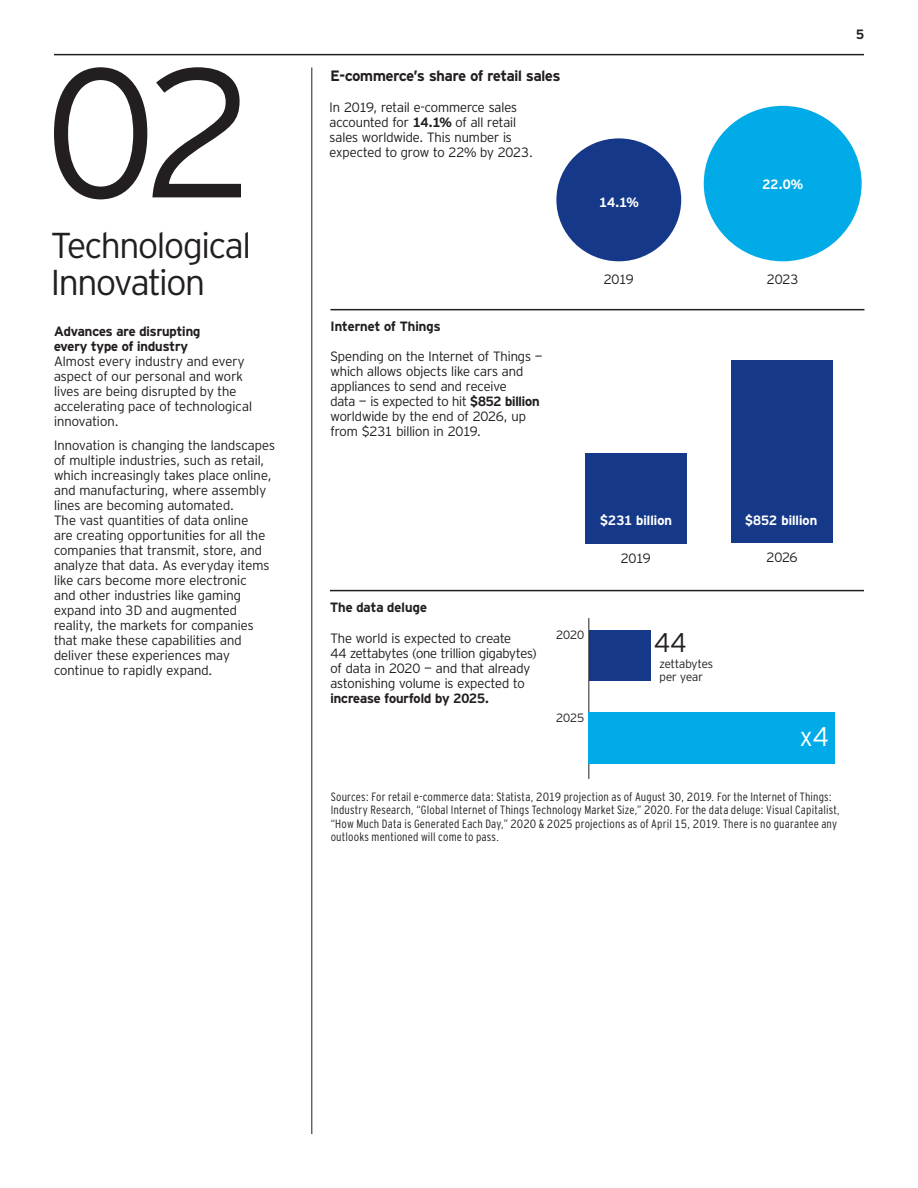
<style>
.page{position:relative;width:918px;height:1188px;background:#fff}
.page>*{position:absolute;margin:0;border:0;box-sizing:border-box;transform-origin:0 0}
.t1{font:300 183px "Invesco Interstate";color:#231f20}
.t2{font:300 36px/37.5px "Invesco Interstate";letter-spacing:-.02em;color:#231f20}
.t3{font:300 27px "Invesco Interstate";color:#231f20}
.t4{font:300 27px "Invesco Interstate";color:#fff}
.t5{font:700 15px "Invesco Interstate";letter-spacing:-.01em;color:#231f20}
.t6{font:300 13.5px/15px "Invesco Interstate";color:#231f20}
.t7{font:700 13.5px/15px "Invesco Interstate";color:#231f20}
.t8{font:700 13.5px "Invesco Interstate";letter-spacing:.005em;color:#fff}
.t9{font:300 12px/13.5px "Invesco Interstate Cond";letter-spacing:.01em;color:#231f20}
.t10{font:300 12px/13.5px "Invesco Interstate";letter-spacing:-.005em;color:#231f20}
.s1{font-weight:700}
</style>
<div class="page">
<hr style="left:312px;top:67px;width:1px;height:1067px;background:#231f20">
<hr style="left:54px;top:54px;width:810px;height:1px;background:#231f20">
<div style="left:704px;top:106px;width:158px;height:155px;background:#00abe7;border-radius:50%"></div>
<div style="left:556px;top:138px;width:125px;height:123px;background:#153889;border-radius:50%"></div>
<div style="left:589px;top:630px;width:61px;height:51px;background:#153889"></div>
<hr style="left:589px;top:618px;width:1px;height:161px;background:#231f20">
<hr style="left:330px;top:309px;width:534px;height:1px;background:#231f20">
<hr style="left:330px;top:590px;width:534px;height:1px;background:#231f20">
<div style="left:732px;top:361px;width:101px;height:182px;background:#153889"></div>
<div style="left:585px;top:502px;width:101px;height:41px;background:#153889"></div>
<div style="left:585px;top:453px;width:101px;height:49px;background:#153889"></div>
<div style="left:589px;top:712px;width:246px;height:51px;background:#00abe7"></div>
<h1 class="t1" style="left:47px;top:22px;width:208px">02</h1>
<h2 class="t2" style="left:51px;top:226px;width:201px">Technological<br>Innovation</h2>
<p class="t7" style="left:54px;top:324px;width:148px">Advances are disrupting every type of industry</p>
<p class="t6" style="left:54px;top:354px;width:199px">Almost every industry and every aspect of our personal and work lives are being disrupted by the accelerating pace of technological innovation.</p>
<p class="t6" style="left:54px;top:438px;width:223px">Innovation is changing the landscapes of multiple industries, such as retail, which increasingly takes place online, and manufacturing, where assembly lines are becoming automated.<br>The vast quantities of data online<br>are creating opportunities for all the companies that transmit, store, and analyze that data. As everyday items like cars become more electronic<br>and other industries like gaming expand into 3D and augmented reality, the markets for companies that make these capabilities and deliver these experiences may continue to rapidly expand.</p>
<p class="t5" style="left:330px;top:66px;width:231px">E-commerce’s share of retail sales</p>
<p class="t6" style="left:330px;top:100px;width:205px">In 2019, retail e-commerce sales accounted for <span class="s1">14.1%</span> of all retail sales worldwide. This number is expected to grow to 22% by 2023.</p>
<p class="t7" style="left:330px;top:318px;width:112px">Internet of Things</p>
<p class="t6" style="left:330px;top:349px;width:214px">Spending on the Internet of Things — which allows objects like cars and appliances to send and receive<br>data — is expected to hit <span class="s1">$852 billion </span>worldwide by the end of 2026, up from $231 billion in 2019.</p>
<p class="t8" style="left:599px;top:194px;width:41px">14.1%</p>
<p class="t6" style="left:604px;top:272px;width:32px">2019</p>
<p class="t7" style="left:856px;top:27px;width:9px">5</p>
<p class="t8" style="left:763px;top:176px;width:42px">22.0%</p>
<p class="t6" style="left:767px;top:272px;width:33px">2023</p>
<p class="t8" style="left:600px;top:512px;width:73px">$231 billion</p>
<p class="t8" style="left:745px;top:512px;width:74px">$852 billion</p>
<p class="t7" style="left:330px;top:599px;width:98px">The data deluge</p>
<p class="t6" style="left:330px;top:631px;width:208px">The world is expected to create<br>44 zettabytes (one trillion gigabytes) of data in 2020 — and that already astonishing volume is expected to</p>
<p class="t7" style="left:330px;top:691px;width:160px">increase fourfold by 2025.</p>
<p class="t10" style="left:556px;top:628px;width:29px">2020</p>
<p class="t10" style="left:556px;top:710px;width:30px">2025</p>
<p class="t6" style="left:621px;top:551px;width:32px">2019</p>
<p class="t6" style="left:767px;top:549px;width:33px">2026</p>
<h3 class="t3" style="left:654px;top:626px;width:34px">44</h3>
<p class="t10" style="left:660px;top:657px;width:55px">zettabytes per year</p>
<h3 class="t4" style="left:800px;top:720px;width:30px">x4</h3>
<p class="t9" style="left:331px;top:789px;width:511px">Sources: For retail e-commerce data: Statista, 2019 projection as of August 30, 2019. For the Internet of Things:<br>Industry Research, “Global Internet of Things Technology Market Size,” 2020. For the data deluge: Visual Capitalist, “How Much Data is Generated Each Day,” 2020 &amp; 2025 projections as of April 15, 2019. There is no guarantee any outlooks mentioned will come to pass.</p>
</div>
